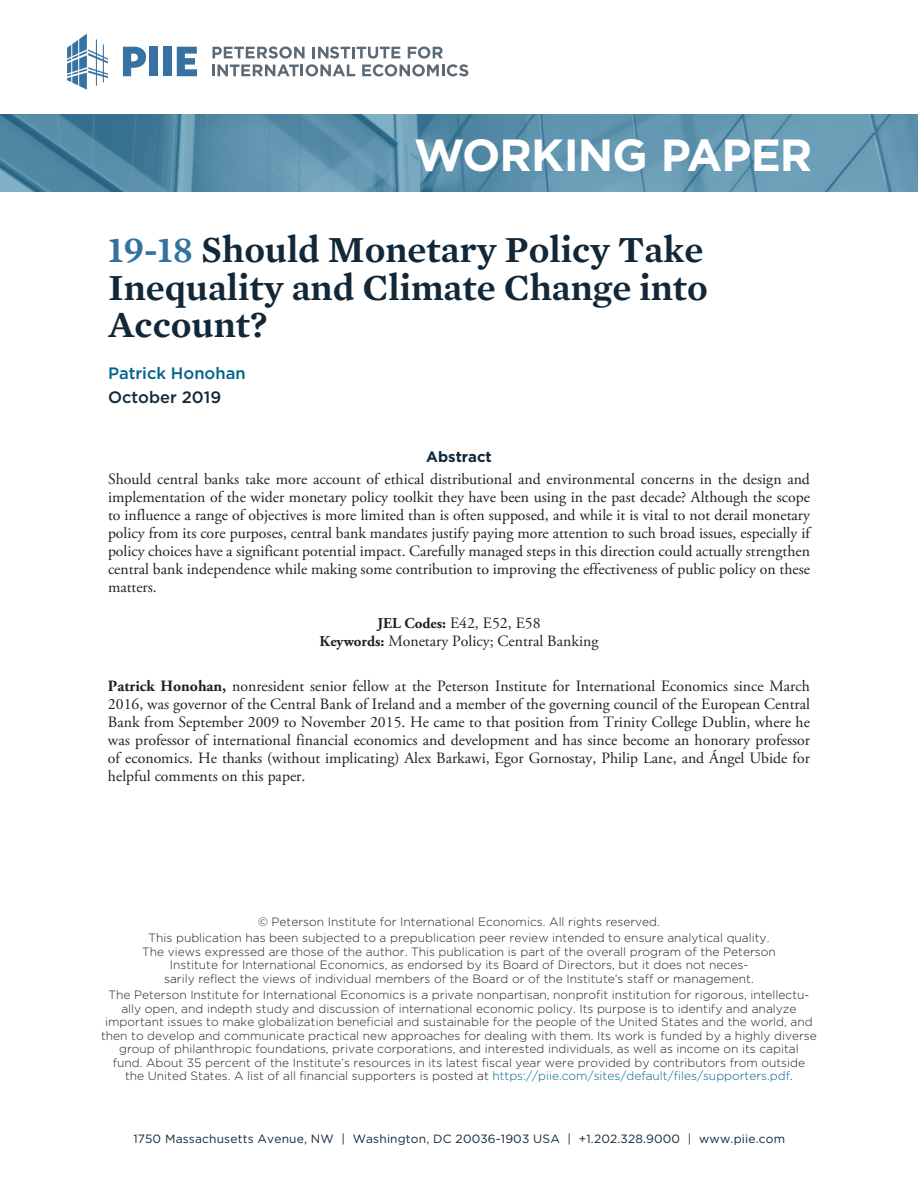
<style>
.page{position:relative;width:918px;height:1188px;background:#fff}
.page>*{position:absolute;margin:0;border:0;box-sizing:border-box;transform-origin:0 0}
.t1{font:700 45px "Gotham";letter-spacing:-.02em;color:#fff}
.Title{font:600 37.5px/37.5px "Mercury Text G1";color:#122839}
.Author{font:500 16.5px "Gotham";color:#00628e}
.Date{font:500 16.5px "Gotham";color:#122839}
.Abstract_text{font:15.75px/18px "Adobe Garamond Pro";color:#231f20;text-align:justify}
.Keywords{font:15.75px "Adobe Garamond Pro";color:#231f20}
.JEL_Codes{font:15.75px "Adobe Garamond Pro";color:#231f20}
.Abstract_head{font:700 15px "Gotham";color:#122839}
.BP{font:300 12px/13.5px "Gotham";color:#231f20;text-align:center}
.t2{font:12px "Gotham";letter-spacing:.015em;color:#122839}
.s1{color:#3272a0}
.s2{font-weight:700;font-size:15px}
.s3{font-weight:700}
.s4{color:#00628e}
</style>
<div class="page">
<svg style="left:212px;top:46px;width:256px;height:30px"></svg>
<svg style="left:123px;top:47px;width:23px;height:29px"></svg>
<div style="left:150px;top:47px;width:8px;height:29px;background:#3772a2"></div>
<div style="left:163px;top:47px;width:8px;height:29px;background:#3772a2"></div>
<svg style="left:177px;top:47px;width:20px;height:29px"></svg>
<svg style="left:67px;top:34px;width:41px;height:56px"></svg>
<img style="left:0;top:114px;width:918px;height:78px">
<h1 class="t1" style="left:414px;top:125px;width:400px">WORKING PAPER</h1>
<p class="Title" style="left:108px;top:229px;width:601px"><span class="s1">19-18</span> Should Monetary Policy Take<br>Inequality and Climate Change into<br>Account?</p>
<p class="Author" style="left:108px;top:362px;width:139px">Patrick Honohan</p>
<p class="Date" style="left:108px;top:387px;width:115px">October 2019</p>
<p class="Abstract_head" style="left:426px;top:446px;width:67px">Abstract</p>
<p class="Abstract_text" style="left:108px;top:471px;width:704px">Should central banks take more account of ethical distributional and environmental concerns in the design and implementation of the wider monetary policy toolkit they have been using in the past decade? Although the scope to influence a range of objectives is more limited than is often supposed, and while it is vital to not derail monetary policy from its core purposes, central bank mandates justify paying more attention to such broad issues, especially if policy choices have a significant potential impact. Carefully managed steps in this direction could actually strengthen central bank independence while making some contribution to improving the effectiveness of public policy on these matters.</p>
<p class="JEL_Codes" style="left:377px;top:614px;width:165px"><span class="s2">JEL Codes:</span> E42, E52, E58</p>
<p class="Keywords" style="left:320px;top:632px;width:280px"><span class="s2">Keywords:</span> Monetary Policy; Central Banking</p>
<p class="Abstract_text" style="left:108px;top:678px;width:704px"><span class="s3">Patrick Honohan,</span> nonresident senior fellow at the Peterson Institute for International Economics since March 2016, was governor of the Central Bank of Ireland and a member of the governing council of the European Central Bank from September 2009 to November 2015. He came to that position from Trinity College Dublin, where he was professor of international financial economics and development and has since become an honorary professor of economics. He thanks (without implicating) Alex Barkawi, Egor Gornostay, Philip Lane, and Ángel Ubide for helpful comments on this paper.</p>
<p class="BP" style="left:258px;top:914px;width:403px">© Peterson Institute for International Economics. All rights reserved.</p>
<p class="BP" style="left:142px;top:931px;width:635px">This publication has been subjected to a prepublication peer review intended to ensure analytical quality.<br>The views expressed are those of the author. This publication is part of the overall program of the Peterson Institute for International Economics, as endorsed by its Board of Directors, but it does not neces-<br>sarily reflect the views of individual members of the Board or of the Institute’s staff or management.</p>
<p class="BP" style="left:101px;top:988px;width:717px">The Peterson Institute for International Economics is a private nonpartisan, nonprofit institution for rigorous, intellectu&shy;ally open, and indepth study and discussion of international economic policy. Its purpose is to identify and analyze important issues to make globalization beneficial and sustainable for the people of the United States and the world, and then to develop and communicate practical new approaches for dealing with them. Its work is funded by a highly diverse group of philanthropic foundations, private corporations, and interested individuals, as well as income on its capital<br>fund. About 35 percent of the Institute’s resources in its latest fiscal year were provided by contributors from outside<br>the United States. A list of all financial supporters is posted at <span class="s4">https://piie.com/sites/default/files/supporters.pdf</span>.</p>
<p class="t2" style="left:133px;top:1131px;width:653px">1750 Massachusetts Avenue, NW | Washington, DC 20036-1903 USA | +1.202.328.9000 | www.piie.com</p>
</div>
